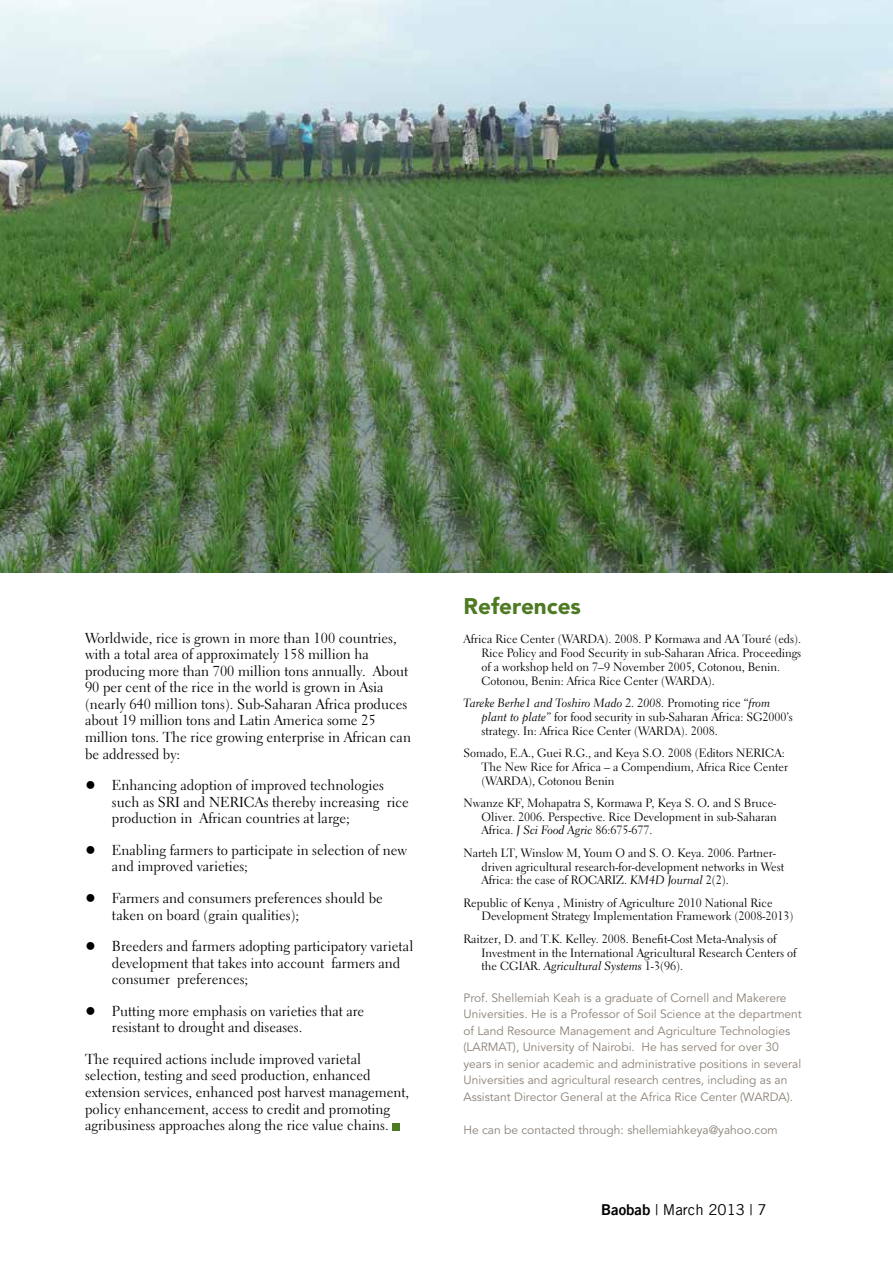
<style>
.page{position:relative;width:893px;height:1263px;background:#fff}
.page>*{position:absolute;margin:0;border:0;box-sizing:border-box;transform-origin:0 0}
.t1{font:900 22.5px "Avenir LT Std";color:#4e7a23}
.t2{font:15px "Trade Gothic";color:#000}
.t3{font:14.4px/16.5px "Electra LH";color:#000}
.t4{font:12px/13.8px "Electra LH";color:#000}
.t5{font:12px/16.5px "Avenir LT Std";color:#8b8178}
.t6{font:12px "Electra LH Cursive";color:#000}
.s1{font-family:"Times New Roman";font-size:18px}
.s2{font-family:"Electra LH"}
.s3{font-family:"Electra LH Cursive"}
.s4{font-weight:700}
.s5{font-family:"Trade Gothic Bold Two"}
</style>
<div class="page">
<img style="left:0;top:0;width:893px;height:573px">
<div style="left:392px;top:1123px;width:7px;height:7px;background:#4e7a23"></div>
<p class="t3" style="left:85px;top:629px;width:327px">Worldwide, rice is grown in more than 100 countries, with a total area of approximately 158 million ha producing more than 700 million tons annually. About 90 per cent of the rice in the world is grown in Asia (nearly 640 million tons). Sub-Saharan Africa produces about 19 million tons and Latin America some 25 million tons. The rice growing enterprise in African can be addressed by:</p>
<p class="t3" style="left:112px;top:777px;width:298px;text-indent:-27px"><span class="s1">●</span> Enhancing adoption of improved technologies such as SRI and NERICAs thereby increasing rice production in African countries at large;</p>
<p class="t3" style="left:112px;top:842px;width:297px;text-indent:-27px"><span class="s1">●</span> Enabling farmers to participate in selection of new and improved varieties;</p>
<p class="t3" style="left:112px;top:890px;width:272px;text-indent:-27px"><span class="s1">●</span> Farmers and consumers preferences should be taken on board (grain qualities);</p>
<p class="t3" style="left:112px;top:938px;width:303px;text-indent:-27px"><span class="s1">●</span> Breeders and farmers adopting participatory varietal development that takes into account farmers and consumer preferences;</p>
<p class="t3" style="left:112px;top:1003px;width:254px;text-indent:-27px"><span class="s1">●</span> Putting more emphasis on varieties that are resistant to drought and diseases.</p>
<p class="t3" style="left:85px;top:1051px;width:326px">The required actions include improved varietal selection, testing and seed production, enhanced extension services, enhanced post harvest management, policy enhancement, access to credit and promoting agribusiness approaches along the rice value chains.</p>
<h1 class="t1" style="left:463px;top:593px;width:119px">References</h1>
<p class="t4" style="left:481px;top:632px;width:321px;text-indent:-18px">Africa Rice Center (WARDA). 2008. P Kormawa and AA Touré (eds).<br>Rice Policy and Food Security in sub-Saharan Africa. Proceedings of a workshop held on 7–9 November 2005, Cotonou, Benin.<br>Cotonou, Benin: Africa Rice Center (WARDA).</p>
<p class="t6" style="left:463px;top:696px;width:308px">Tareke Berhe1 and Toshiro Mado 2. 2008. <span class="s2">Promoting rice</span> “from</p>
<p class="t4" style="left:481px;top:710px;width:313px"><span class="s3">plant to plate”</span> for food security in sub-Saharan Africa: SG2000’s strategy. In: Africa Rice Center (WARDA). 2008.</p>
<p class="t4" style="left:481px;top:746px;width:308px;text-indent:-18px">Somado, E.A., Guei R.G., and Keya S.O. 2008 (Editors NERICA:<br>The New Rice for Africa – a Compendium, Africa Rice Center (WARDA), Cotonou Benin</p>
<p class="t4" style="left:481px;top:796px;width:297px;text-align:justify;text-indent:-18px">Nwanze KF, Mohapatra S, Kormawa P, Keya S. O<span class="s4">.</span> and S Bruce-Oliver. 2006. Perspective. Rice Development in sub-Saharan Africa. <span class="s3">J Sci Food Agric</span> 86:675-677.</p>
<p class="t4" style="left:481px;top:846px;width:304px;text-indent:-18px">Narteh LT, Winslow M, Youm O and S. O. Keya. 2006. Partner&shy;driven agricultural research-for-development networks in West<br>Africa: the case of ROCARIZ. <span class="s3">KM4D Journal</span> 2(2).</p>
<p class="t4" style="left:481px;top:896px;width:313px;text-indent:-18px">Republic of Kenya , Ministry of Agriculture 2010 National Rice<br>Development Strategy Implementation Framework (2008-2013)</p>
<p class="t4" style="left:481px;top:932px;width:316px;text-indent:-18px">Raitzer, D. and T.K. Kelley. 2008. Benefit-Cost Meta-Analysis of<br>Investment in the International Agricultural Research Centers of</p>
<p class="t6" style="left:481px;top:959px;width:203px"><span class="s2">the CGIAR.</span> Agricultural Systems <span class="s2">1-3(96).</span></p>
<p class="t5" style="left:463px;top:990px;width:340px">Prof. Shellemiah Keah is a graduate of Cornell and Makerere Universities. He is a Professor of Soil Science at the department of Land Resource Management and Agriculture Technologies (LARMAT), University of Nairobi. He has served for over 30 years in senior academic and administrative positions in several Universities and agricultural research centres, including as an Assistant Director General at the Africa Rice Center (WARDA).</p>
<p class="t5" style="left:463px;top:1122px;width:316px">He can be contacted through: shellemiahkeya@yahoo.com</p>
<p class="t2" style="left:601px;top:1200px;width:167px"><span class="s5">Baobab</span> | March 2013 | 7</p>
</div>
